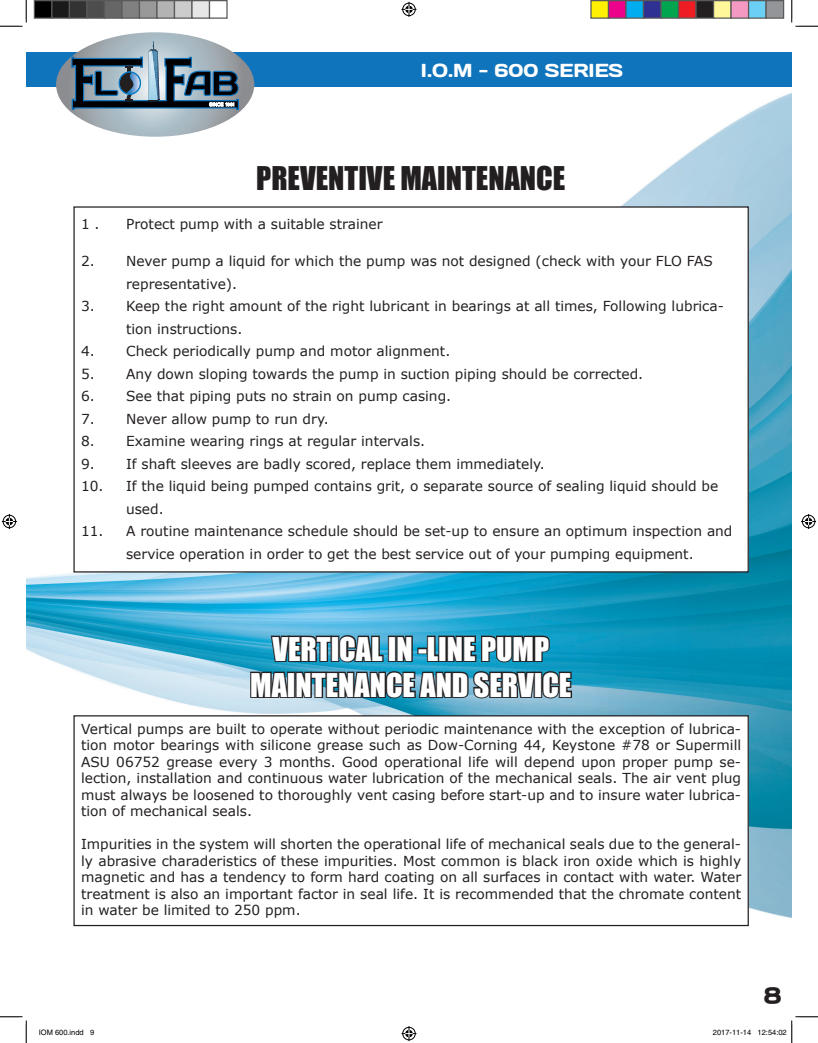
<style>
.page{position:relative;width:818px;height:1043px;background:#fff}
.page>*{position:absolute;margin:0;border:0;box-sizing:border-box;transform-origin:0 0}
.t1{font:30px/36px "Impact";color:#fff;text-align:center}
.t2{font:30px "Impact";color:#231f20}
.t3{font:18.75px "Days";color:#fff}
.t4{font:13.75px/16.5px "Verdana";color:#231f20}
.t5{font:7.5px "Helvetica";color:#000}
</style>
<div class="page">
<img style="left:26px;top:86px;width:765px;height:841px">
<div style="left:28px;top:52px;width:763px;height:34px;background:#1074bc"></div>
<hr style="left:26px;top:52px;width:2px;height:35px;background:#1074bc">
<svg style="left:56px;top:32px;width:198px;height:105px"></svg>
<div style="left:74px;top:207px;width:674px;height:365px;background:#fff"></div>
<div style="left:74px;top:716px;width:674px;height:209px;background:#fff"></div>
<div style="left:73px;top:715px;width:675px;height:211px;border:1px solid #231f20"></div>
<svg style="left:249px;top:607px;width:324px;height:110px;background:#438ca6"></svg>
<svg style="left:0;top:0;width:27px;height:27px"></svg>
<svg style="left:0;top:1016px;width:27px;height:26px"></svg>
<svg style="left:791px;top:0;width:27px;height:27px"></svg>
<svg style="left:401px;top:2px;width:15px;height:15px"></svg>
<svg style="left:401px;top:1026px;width:15px;height:15px"></svg>
<svg style="left:2px;top:514px;width:15px;height:15px"></svg>
<svg style="left:801px;top:514px;width:15px;height:15px"></svg>
<div style="left:34px;top:1px;width:18px;height:17px;background:#000"></div>
<div style="left:34px;top:0;width:18px;height:19px;border:1px solid #595959"></div>
<div style="left:52px;top:1px;width:17px;height:17px;background:#1a1a1a"></div>
<div style="left:51px;top:0;width:19px;height:19px;border:1px solid #595959"></div>
<div style="left:69px;top:1px;width:18px;height:17px;background:#333"></div>
<div style="left:69px;top:0;width:19px;height:19px;border:1px solid #595959"></div>
<div style="left:87px;top:1px;width:17px;height:17px;background:#4d4d4d"></div>
<div style="left:86px;top:0;width:19px;height:19px;border:1px solid #595959"></div>
<div style="left:104px;top:1px;width:18px;height:17px;background:#666"></div>
<div style="left:104px;top:0;width:18px;height:19px;border:1px solid #595959"></div>
<div style="left:122px;top:1px;width:17px;height:17px;background:#808080"></div>
<div style="left:121px;top:0;width:19px;height:19px;border:1px solid #595959"></div>
<div style="left:139px;top:1px;width:18px;height:17px;background:#999"></div>
<div style="left:139px;top:0;width:19px;height:19px;border:1px solid #595959"></div>
<div style="left:157px;top:1px;width:17px;height:17px;background:#b3b3b3"></div>
<div style="left:156px;top:0;width:19px;height:19px;border:1px solid #595959"></div>
<div style="left:174px;top:1px;width:18px;height:17px;background:#ccc"></div>
<div style="left:174px;top:0;width:18px;height:19px;border:1px solid #595959"></div>
<div style="left:192px;top:1px;width:17px;height:17px;background:#e6e6e6"></div>
<div style="left:191px;top:0;width:19px;height:19px;border:1px solid #595959"></div>
<div style="left:209px;top:0;width:19px;height:19px;border:1px solid #595959"></div>
<div style="left:591px;top:1px;width:17px;height:17px;background:#fff101"></div>
<div style="left:590px;top:0;width:19px;height:19px;border:1px solid #595959"></div>
<div style="left:608px;top:1px;width:18px;height:17px;background:#ed028c"></div>
<div style="left:608px;top:0;width:18px;height:19px;border:1px solid #595959"></div>
<div style="left:626px;top:1px;width:17px;height:17px;background:#00aeef"></div>
<div style="left:625px;top:0;width:19px;height:19px;border:1px solid #595959"></div>
<div style="left:643px;top:1px;width:18px;height:17px;background:#2e3092"></div>
<div style="left:642px;top:0;width:19px;height:19px;border:1px solid #595959"></div>
<div style="left:661px;top:1px;width:17px;height:17px;background:#00a54f"></div>
<div style="left:660px;top:0;width:19px;height:19px;border:1px solid #595959"></div>
<div style="left:678px;top:1px;width:18px;height:17px;background:#ee1d23"></div>
<div style="left:678px;top:0;width:18px;height:19px;border:1px solid #595959"></div>
<div style="left:696px;top:1px;width:17px;height:17px;background:#231f20"></div>
<div style="left:695px;top:0;width:19px;height:19px;border:1px solid #595959"></div>
<div style="left:713px;top:1px;width:18px;height:17px;background:#fff79a"></div>
<div style="left:712px;top:0;width:19px;height:19px;border:1px solid #595959"></div>
<div style="left:731px;top:1px;width:17px;height:17px;background:#f499c2"></div>
<div style="left:730px;top:0;width:19px;height:19px;border:1px solid #595959"></div>
<div style="left:748px;top:1px;width:18px;height:17px;background:#6bcff6"></div>
<div style="left:748px;top:0;width:18px;height:19px;border:1px solid #595959"></div>
<div style="left:766px;top:1px;width:17px;height:17px;background:#939598"></div>
<div style="left:765px;top:0;width:19px;height:19px;border:1px solid #595959"></div>
<svg style="left:791px;top:1016px;width:27px;height:26px"></svg>
<h2 class="t3" style="left:421px;top:58px;width:204px">I.O.M - 600 SERIES</h2>
<h1 class="t2" style="left:256px;top:155px;width:310px">PREVENTIVE MAINTENANCE</h1>
<p class="t4" style="left:81px;top:215px;width:20px">1 .</p>
<p class="t4" style="left:126px;top:215px;width:258px">Protect pump with a suitable strainer</p>
<p class="t4" style="left:126px;top:250px;width:588px;line-height:22.5px;text-indent:-45px">2. Never pump a liquid for which the pump was not designed (check with your FLO FAS representative).</p>
<p class="t4" style="left:126px;top:295px;width:599px;line-height:22.5px;text-indent:-45px">3. Keep the right amount of the right lubricant in bearings at all times, Following lubrica&shy;tion instructions.</p>
<p class="t4" style="left:81px;top:343px;width:371px">4. Check periodically pump and motor alignment.</p>
<p class="t4" style="left:81px;top:365px;width:563px">5. Any down sloping towards the pump in suction piping should be corrected.</p>
<p class="t4" style="left:81px;top:388px;width:371px">6. See that piping puts no strain on pump casing.</p>
<p class="t4" style="left:81px;top:410px;width:249px">7. Never allow pump to run dry.</p>
<p class="t4" style="left:81px;top:433px;width:345px">8. Examine wearing rings at regular intervals.</p>
<p class="t4" style="left:81px;top:455px;width:465px">9. If shaft sleeves are badly scored, replace them immediately.</p>
<p class="t4" style="left:126px;top:475px;width:593px;line-height:22.5px;text-indent:-45px">10. If the liquid being pumped contains grit, o separate source of sealing liquid should be used.</p>
<p class="t4" style="left:81px;top:520px;width:653px;line-height:22.5px;text-align:center">11. A routine maintenance schedule should be set-up to ensure an optimum inspection and service operation in order to get the best service out of your pumping equipment.</p>
<h1 class="t1" style="left:250px;top:630px;width:323px">VERTICAL IN -LINE PUMP<br>MAINTENANCE AND SERVICE</h1>
<p class="t4" style="left:81px;top:720px;width:661px;text-align:justify">Vertical pumps are built to operate without periodic maintenance with the exception of lubrica&shy;tion motor bearings with silicone grease such as Dow-Corning 44, Keystone #78 or Supermill ASU 06752 grease every 3 months. Good operational life will depend upon proper pump se&shy;lection, installation and continuous water lubrication of the mechanical seals. The air vent plug must always be loosened to thoroughly vent casing before start-up and to insure water lubrica&shy;tion of mechanical seals.</p>
<p class="t4" style="left:81px;top:835px;width:661px;text-align:justify">Impurities in the system will shorten the operational life of mechanical seals due to the general&shy;ly abrasive charaderistics of these impurities. Most common is black iron oxide which is highly magnetic and has a tendency to form hard coating on all surfaces in contact with water. Water treatment is also an important factor in seal life. It is recommended that the chromate content in water be limited to 250 ppm.</p>
<p class="t5" style="left:39px;top:1028px;width:57px">IOM 600.indd 9</p>
<p class="t5" style="left:712px;top:1028px;width:75px">2017-11-14 12:54:02</p>
</div>
